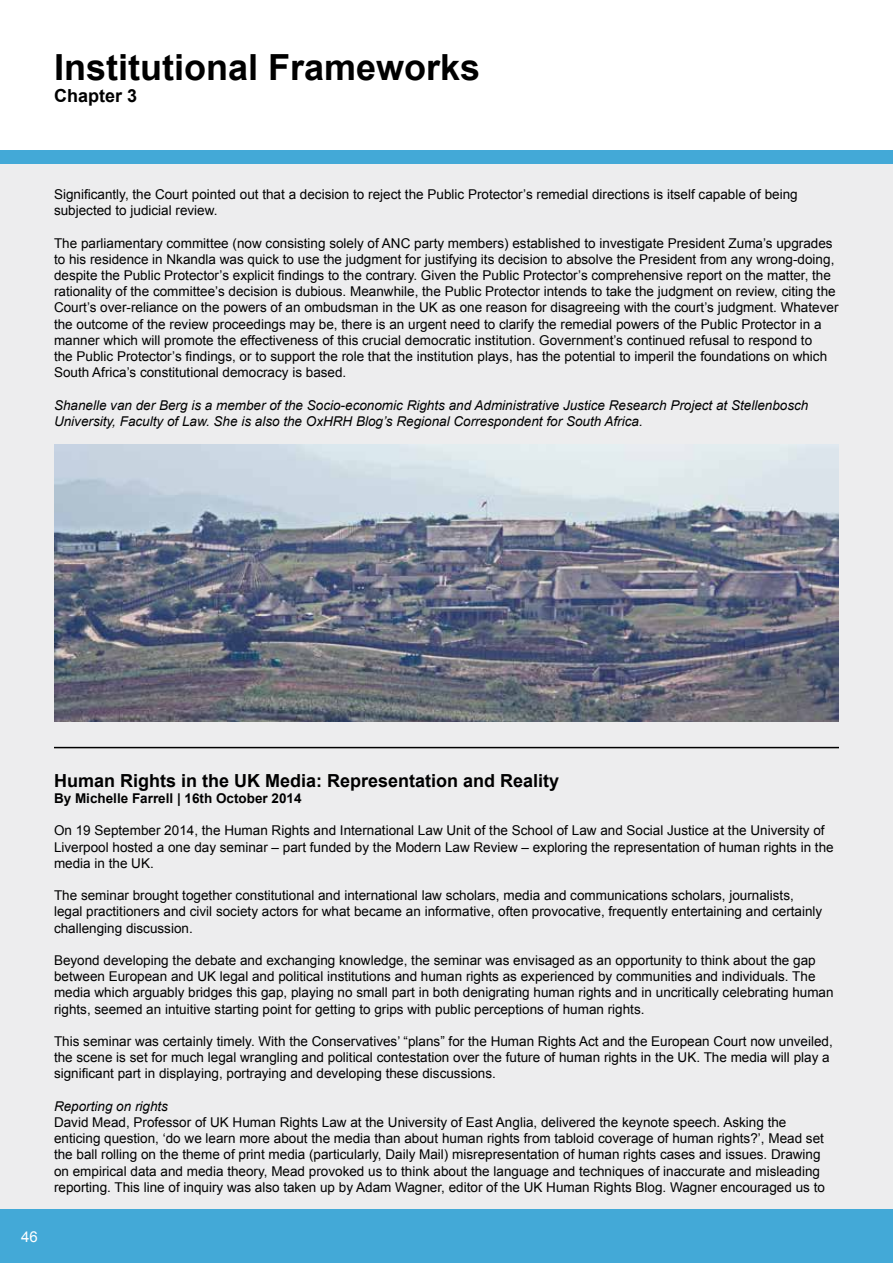
<style>
.page{position:relative;width:893px;height:1263px;background:#fff}
.page>*{position:absolute;margin:0;border:0;box-sizing:border-box;transform-origin:0 0}
.t1{font:700 36px "Arial";color:#000}
.t2{font:700 18px "Arial";color:#000}
.t3{font:15px "Arial";color:#fff}
.t4{font:13.5px/16.2px "Arial";color:#000}
.t5{font:italic 13.5px/16.2px "Arial";color:#000}
.t6{font:700 13.5px "Arial";color:#000}
</style>
<div class="page">
<div style="left:0;top:151px;width:893px;height:1112px;background:#ededee"></div>
<div style="left:0;top:1210px;width:893px;height:53px;background:#43a9d7"></div>
<div style="left:0;top:151px;width:893px;height:13px;background:#43a9d7"></div>
<hr style="left:54px;top:747px;width:785px;height:1px;background:#000">
<img style="left:54px;top:445px;width:785px;height:276px">
<h1 class="t1" style="left:54px;top:44px;width:428px">Institutional Frameworks</h1>
<h2 class="t2" style="left:54px;top:83px;width:85px">Chapter 3</h2>
<p class="t4" style="left:54px;top:186px;width:745px">Significantly, the Court pointed out that a decision to reject the Public Protector’s remedial directions is itself capable of being subjected to judicial review.</p>
<p class="t4" style="left:54px;top:235px;width:786px">The parliamentary committee (now consisting solely of ANC party members) established to investigate President Zuma’s upgrades to his residence in Nkandla was quick to use the judgment for justifying its decision to absolve the President from any wrong-doing, despite the Public Protector’s explicit findings to the contrary. Given the Public Protector’s comprehensive report on the matter, the rationality of the committee’s decision is dubious. Meanwhile, the Public Protector intends to take the judgment on review, citing the Court’s over-reliance on the powers of an ombudsman in the UK as one reason for disagreeing with the court’s judgment. Whatever the outcome of the review proceedings may be, there is an urgent need to clarify the remedial powers of the Public Protector in a manner which will promote the effectiveness of this crucial democratic institution. Government’s continued refusal to respond to<br>the Public Protector’s findings, or to support the role that the institution plays, has the potential to imperil the foundations on which South Africa’s constitutional democracy is based.</p>
<p class="t5" style="left:54px;top:397px;width:756px">Shanelle van der Berg is a member of the Socio-economic Rights and Administrative Justice Research Project at Stellenbosch<br>University, Faculty of Law. She is also the OxHRH Blog’s Regional Correspondent for South Africa.</p>
<p class="t3" style="left:21px;top:1226px;width:18px">46</p>
<h2 class="t2" style="left:54px;top:768px;width:507px">Human Rights in the UK Media: Representation and Reality</h2>
<p class="t6" style="left:54px;top:789px;width:249px">By Michelle Farrell | 16th October 2014</p>
<p class="t4" style="left:54px;top:823px;width:781px">On 19 September 2014, the Human Rights and International Law Unit of the School of Law and Social Justice at the University of<br>Liverpool hosted a one day seminar – part funded by the Modern Law Review – exploring the representation of human rights in the media in the UK.</p>
<p class="t4" style="left:54px;top:887px;width:770px">The seminar brought together constitutional and international law scholars, media and communications scholars, journalists, legal practitioners and civil society actors for what became an informative, often provocative, frequently entertaining and certainly challenging discussion.</p>
<p class="t4" style="left:54px;top:952px;width:781px">Beyond developing the debate and exchanging knowledge, the seminar was envisaged as an opportunity to think about the gap between European and UK legal and political institutions and human rights as experienced by communities and individuals. The media which arguably bridges this gap, playing no small part in both denigrating human rights and in uncritically celebrating human rights, seemed an intuitive starting point for getting to grips with public perceptions of human rights.</p>
<p class="t4" style="left:54px;top:1033px;width:780px">This seminar was certainly timely. With the Conservatives’ “plans” for the Human Rights Act and the European Court now unveiled, the scene is set for much legal wrangling and political contestation over the future of human rights in the UK. The media will play a significant part in displaying, portraying and developing these discussions.</p>
<p class="t5" style="left:54px;top:1098px;width:116px">Reporting on rights</p>
<p class="t4" style="left:54px;top:1114px;width:772px">David Mead, Professor of UK Human Rights Law at the University of East Anglia, delivered the keynote speech. Asking the enticing question, ‘do we learn more about the media than about human rights from tabloid coverage of human rights?’, Mead set the ball rolling on the theme of print media (particularly, Daily Mail) misrepresentation of human rights cases and issues. Drawing on empirical data and media theory, Mead provoked us to think about the language and techniques of inaccurate and misleading reporting. This line of inquiry was also taken up by Adam Wagner, editor of the UK Human Rights Blog. Wagner encouraged us to</p>
</div>
